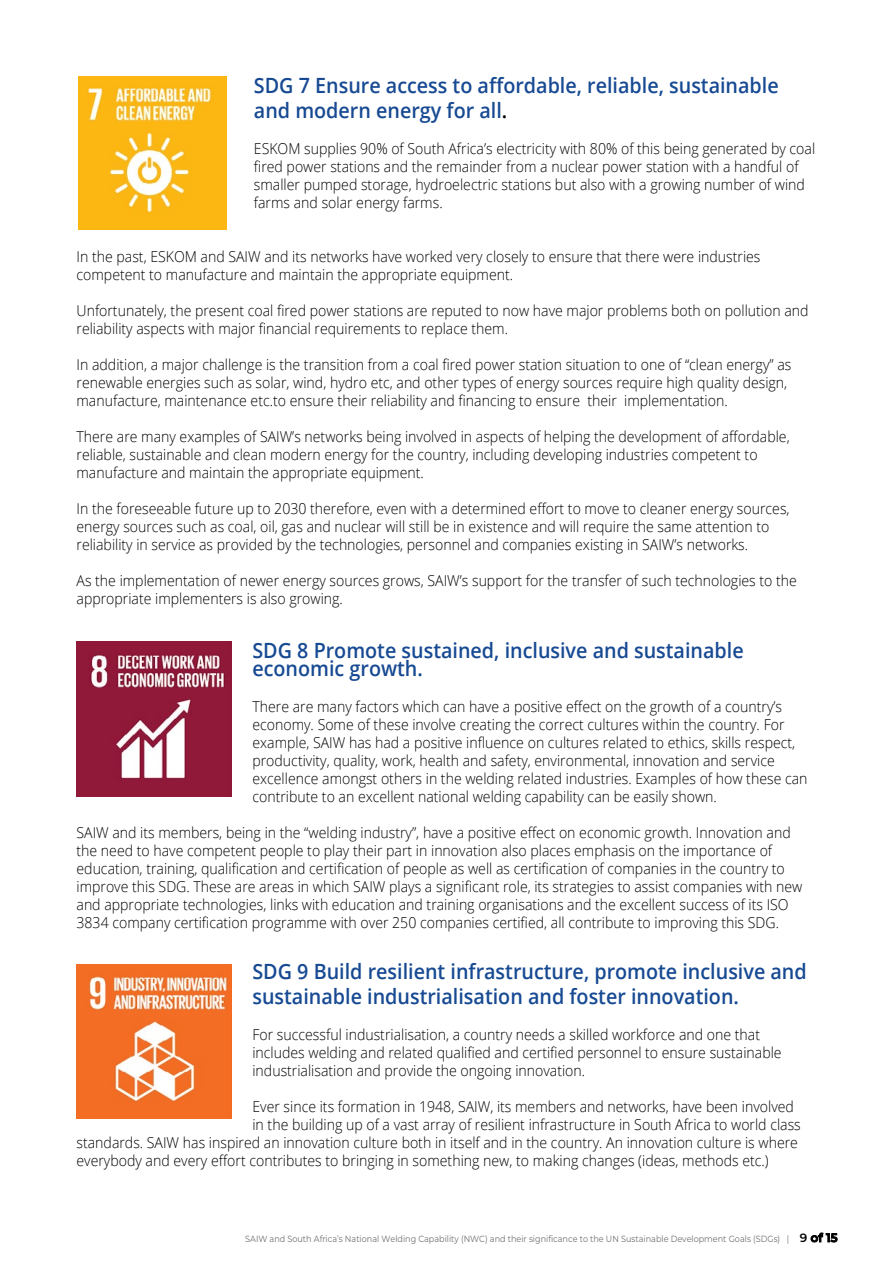
<style>
.page{position:relative;width:893px;height:1268px;background:#fff}
.page>*{position:absolute;margin:0;border:0;box-sizing:border-box;transform-origin:0 0}
.t1{font:600 21px/25.2px "Open Sans";color:#174a93;scale:.94 1}
.t2{font:300 15px/18px "Open Sans";color:#000;scale:.94 1}
.t3{font:9px "Montserrat";color:#6d6e71;scale:.9 1}
.s1{color:#000}
.s2{font-weight:600;font-size:12px;color:#000}
</style>
<div class="page">
<img style="left:78px;top:77px;width:149px;height:152px">
<img style="left:77px;top:641px;width:154px;height:155px">
<img style="left:77px;top:964px;width:154px;height:153px">
<h1 class="t1" style="left:254px;top:72px;width:560px">SDG 7 Ensure access to affordable, reliable, sustainable and modern energy for all<span class="s1">.</span></h1>
<p class="t2" style="left:254px;top:139px;width:599px">ESKOM supplies 90% of South Africa’s electricity with 80% of this being generated by coal fired power stations and the remainder from a nuclear power station with a handful of smaller pumped storage, hydroelectric stations but also with a growing number of wind farms and solar energy farms.</p>
<p class="t2" style="left:77px;top:247px;width:729px">In the past, ESKOM and SAIW and its networks have worked very closely to ensure that there were industries competent to manufacture and maintain the appropriate equipment.</p>
<p class="t2" style="left:77px;top:301px;width:780px">Unfortunately, the present coal fired power stations are reputed to now have major problems both on pollution and reliability aspects with major financial requirements to replace them.</p>
<p class="t2" style="left:77px;top:355px;width:762px">In addition, a major challenge is the transition from a coal fired power station situation to one of “clean energy” as renewable energies such as solar, wind, hydro etc, and other types of energy sources require high quality design, manufacture, maintenance etc.to ensure their reliability and financing to ensure their implementation.</p>
<p class="t2" style="left:77px;top:427px;width:760px">There are many examples of SAIW’s networks being involved in aspects of helping the development of affordable, reliable, sustainable and clean modern energy for the country, including developing industries competent to manufacture and maintain the appropriate equipment.</p>
<p class="t2" style="left:77px;top:499px;width:760px">In the foreseeable future up to 2030 therefore, even with a determined effort to move to cleaner energy sources, energy sources such as coal, oil, gas and nuclear will still be in existence and will require the same attention to reliability in service as provided by the technologies, personnel and companies existing in SAIW’s networks.</p>
<p class="t2" style="left:77px;top:571px;width:768px">As the implementation of newer energy sources grows, SAIW’s support for the transfer of such technologies to the appropriate implementers is also growing.</p>
<h1 class="t1" style="left:252px;top:641px;width:524px;line-height:18px">SDG 8 Promote sustained, inclusive and sustainable economic growth.</h1>
<p class="t2" style="left:252px;top:697px;width:592px">There are many factors which can have a positive effect on the growth of a country’s economy. Some of these involve creating the correct cultures within the country. For example, SAIW has had a positive influence on cultures related to ethics, skills respect, productivity, quality, work, health and safety, environmental, innovation and service excellence amongst others in the welding related industries. Examples of how these can contribute to an excellent national welding capability can be easily shown.</p>
<p class="t2" style="left:77px;top:823px;width:774px">SAIW and its members, being in the “welding industry”, have a positive effect on economic growth. Innovation and the need to have competent people to play their part in innovation also places emphasis on the importance of education, training, qualification and certification of people as well as certification of companies in the country to improve this SDG. These are areas in which SAIW plays a significant role, its strategies to assist companies with new and appropriate technologies, links with education and training organisations and the excellent success of its ISO 3834 company certification programme with over 250 companies certified, all contribute to improving this SDG.</p>
<h1 class="t1" style="left:252px;top:958px;width:591px">SDG 9 Build resilient infrastructure, promote inclusive and sustainable industrialisation and foster innovation.</h1>
<p class="t2" style="left:252px;top:1025px;width:564px">For successful industrialisation, a country needs a skilled workforce and one that includes welding and related qualified and certified personnel to ensure sustainable industrialisation and provide the ongoing innovation.</p>
<p class="t2" style="left:252px;top:1097px;width:577px">Ever since its formation in 1948, SAIW, its members and networks, have been involved</p>
<p class="t2" style="left:252px;top:1115px;width:585px">in the building up of a vast array of resilient infrastructure in South Africa to world class</p>
<p class="t2" style="left:77px;top:1133px;width:769px">standards. SAIW has inspired an innovation culture both in itself and in the country. An innovation culture is where</p>
<p class="t2" style="left:77px;top:1151px;width:738px">everybody and every effort contributes to bringing in something new, to making changes (ideas, methods etc.)</p>
<p class="t3" style="left:245px;top:1232px;width:660px">SAIW and South Africa’s National Welding Capability (NWC) and their significance to the UN Sustainable Development Goals (SDGs) | <span class="s2">9 of 15</span></p>
</div>
